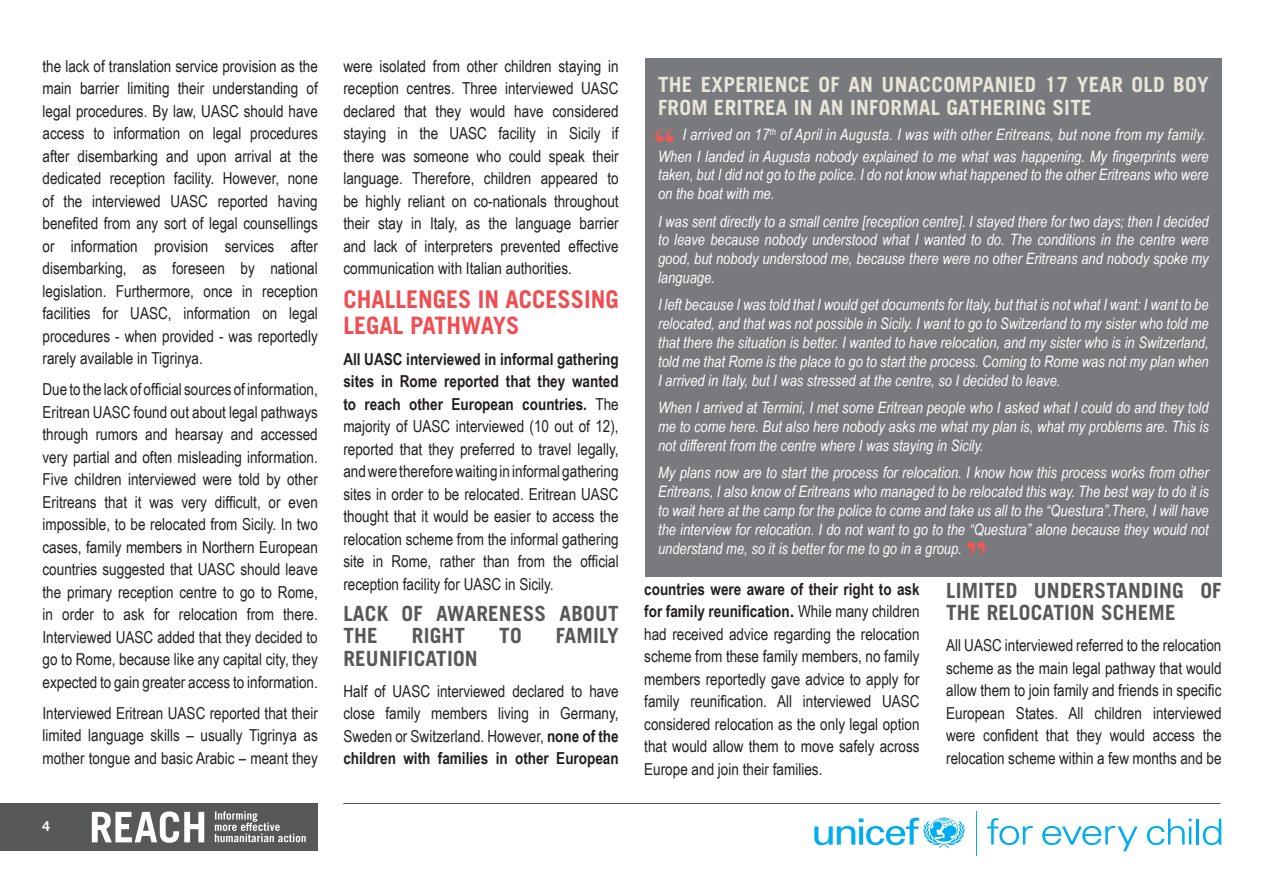
<style>
.page{position:relative;width:1263px;height:893px;background:#fff}
.page>*{position:absolute;margin:0;border:0;box-sizing:border-box;transform-origin:0 0}
.Main_text_column__10{font:700 43.5px "Times New Roman";color:#ee5859}
.Main_text_column__11{font:700 24.45px "Trade Gothic LT Std";color:#ef4d52}
.Main_text_column__11-2{font:700 24px "Trade Gothic LT Std";color:#ef4d52}
.Main_text_column__11-3{font:700 21px/22.5px "Trade Gothic LT Std";letter-spacing:.01em;color:#57585a}
.Figure_Map_label{font:700 21px/22.5px "Trade Gothic LT Std";letter-spacing:.01em;color:#e8e5db}
.Main_text_column__11-4{font:16.5px/22.5px "Arial Narrow";color:#231f20;text-align:justify}
.Figure_Map_label-2{font:italic 15.75px/18.9px "Arial Narrow";color:#fff;text-align:justify}
.Figure_Map_label-3{font:italic 15.75px "Arial Narrow";letter-spacing:.02em;color:#fff}
.t1{font:700 13.5px "Trade Gothic LT Std";color:#fff}
.s1{font-weight:700}
.s2{font-family:"Arial";font-weight:700}
</style>
<div class="page">
<div style="left:0;top:803px;width:318px;height:47px;background:#57585a"></div>
<svg style="left:92px;top:811px;width:112px;height:32px"></svg>
<svg style="left:215px;top:811px;width:91px;height:31px"></svg>
<hr style="left:343px;top:803px;width:877px;height:1px;background:#4d4f51">
<svg style="left:814px;top:818px;width:151px;height:30px"></svg>
<svg style="left:987px;top:818px;width:46px;height:27px"></svg>
<svg style="left:1042px;top:826px;width:95px;height:25px"></svg>
<svg style="left:1147px;top:819px;width:44px;height:26px"></svg>
<hr style="left:1196px;top:819px;width:3px;height:25px;background:#00adf0">
<svg style="left:1203px;top:819px;width:18px;height:26px"></svg>
<hr style="left:976px;top:811px;width:1px;height:45px;background:#00adf0">
<div style="left:645px;top:58px;width:576px;height:519px;background:#787a7d"></div>
<p class="Main_text_column__11-4" style="left:43px;top:54px;width:277px">the lack of translation service provision as the main barrier limiting their understanding of legal procedures. By law, UASC should have access to information on legal procedures after disembarking and upon arrival at the dedicated reception facility. However, none of the interviewed UASC reported having benefited from any sort of legal counsellings or information provision services after disembarking, as foreseen by national legislation. Furthermore, once in reception facilities for UASC, information on legal procedures - when provided - was reportedly rarely available in Tigrinya.</p>
<p class="Main_text_column__11-4" style="left:43px;top:377px;width:277px">Due to the lack of official sources of information, Eritrean UASC found out about legal pathways through rumors and hearsay and accessed very partial and often misleading information.<br>Five children interviewed were told by other Eritreans that it was very difficult, or even impossible, to be relocated from Sicily. In two cases, family members in Northern European countries suggested that UASC should leave the primary reception centre to go to Rome, in order to ask for relocation from there.<br>Interviewed UASC added that they decided to go to Rome, because like any capital city, they expected to gain greater access to information.</p>
<p class="Main_text_column__11-4" style="left:43px;top:701px;width:277px">Interviewed Eritrean UASC reported that their limited language skills – usually Tigrinya as mother tongue and basic Arabic – meant they</p>
<p class="t1" style="left:43px;top:818px;width:9px">4</p>
<p class="Main_text_column__11-4" style="left:343px;top:54px;width:277px">were isolated from other children staying in reception centres. Three interviewed UASC declared that they would have considered staying in the UASC facility in Sicily if there was someone who could speak their language. Therefore, children appeared to be highly reliant on co-nationals throughout their stay in Italy, as the language barrier and lack of interpreters prevented effective communication with Italian authorities.</p>
<p class="Main_text_column__11" style="left:343px;top:284px;width:277px">CHALLENGES IN ACCESSING</p>
<p class="Main_text_column__11-2" style="left:343px;top:310px;width:178px">LEGAL PATHWAYS</p>
<p class="Main_text_column__11-4" style="left:343px;top:347px;width:277px"><span class="s1">All UASC interviewed in informal gathering sites in Rome reported that they wanted to reach other European countries.</span> The majority of UASC interviewed (10 out of 12), reported that they preferred to travel legally, and were therefore waiting in informal gathering sites in order to be relocated. Eritrean UASC thought that it would be easier to access the relocation scheme from the informal gathering site in Rome, rather than from the official reception facility for UASC in Sicily.</p>
<p class="Main_text_column__11-3" style="left:343px;top:602px;width:277px">LACK OF AWARENESS ABOUT<br>THE</p>
<p class="Main_text_column__11-3" style="left:412px;top:624px;width:55px">RIGHT</p>
<p class="Main_text_column__11-3" style="left:499px;top:624px;width:24px">TO</p>
<p class="Main_text_column__11-3" style="left:556px;top:624px;width:64px">FAMILY</p>
<p class="Main_text_column__11-3" style="left:343px;top:647px;width:136px">REUNIFICATION</p>
<p class="Main_text_column__11-4" style="left:343px;top:679px;width:277px">Half of UASC interviewed declared to have close family members living in Germany, Sweden or Switzerland. However, <span class="s1">none of the children with families in other European</span></p>
<p class="Figure_Map_label" style="left:658px;top:73px;width:552px">THE EXPERIENCE OF AN UNACCOMPANIED 17 YEAR OLD BOY<br>FROM ERITREA IN AN INFORMAL GATHERING SITE</p>
<p class="Figure_Map_label-3" style="left:682px;top:124px;width:525px">I arrived on 17<sup>th</sup> of April in Augusta. I was with other Eritreans, but none from my family.</p>
<p class="Figure_Map_label-2" style="left:658px;top:146px;width:552px">When I landed in Augusta nobody explained to me what was happening. My fingerprints were taken, but I did not go to the police. I do not know what happened to the other Eritreans who were on the boat with me.</p>
<p class="Figure_Map_label-2" style="left:658px;top:211px;width:552px">I was sent directly to a small centre [reception centre]. I stayed there for two days; then I decided to leave because nobody understood what I wanted to do. The conditions in the centre were good, but nobody understood me, because there were no other Eritreans and nobody spoke my language.</p>
<p class="Figure_Map_label-2" style="left:658px;top:295px;width:552px">I left because I was told that I would get documents for Italy, but that is not what I want: I want to be relocated, and that was not possible in Sicily. I want to go to Switzerland to my sister who told me that there the situation is better. I wanted to have relocation, and my sister who is in Switzerland, told me that Rome is the place to go to start the process. Coming to Rome was not my plan when I arrived in Italy, but I was stressed at the centre, so I decided to leave.</p>
<p class="Figure_Map_label-2" style="left:658px;top:398px;width:552px">When I arrived at Termini, I met some Eritrean people who I asked what I could do and they told me to come here. But also here nobody asks me what my plan is, what my problems are. This is not different from the centre where I was staying in Sicily.</p>
<p class="Figure_Map_label-2" style="left:658px;top:463px;width:552px">My plans now are to start the process for relocation. I know how this process works from other Eritreans, I also know of Eritreans who managed to be relocated this way. The best way to do it is to wait here at the camp for the police to come and take us all to the “Questura”.There, I will have the interview for relocation. I do not want to go to the “Questura” alone because they would not understand me, so it is better for me to go in a group.</p>
<p class="Main_text_column__10" style="left:654px;top:112px;width:23px">“</p>
<p class="Main_text_column__11-4" style="left:644px;top:577px;width:277px"><span class="s1">countries were aware of their right to ask for family reunification</span><span class="s2">.</span> While many children had received advice regarding the relocation scheme from these family members, no family members reportedly gave advice to apply for family reunification. All interviewed UASC considered relocation as the only legal option that would allow them to move safely across Europe and join their families.</p>
<p class="Main_text_column__11-3" style="left:946px;top:579px;width:277px">LIMITED UNDERSTANDING OF<br>THE RELOCATION SCHEME</p>
<p class="Main_text_column__11-4" style="left:946px;top:634px;width:277px">All UASC interviewed referred to the relocation scheme as the main legal pathway that would allow them to join family and friends in specific European States. All children interviewed were confident that they would access the relocation scheme within a few months and be</p>
</div>
